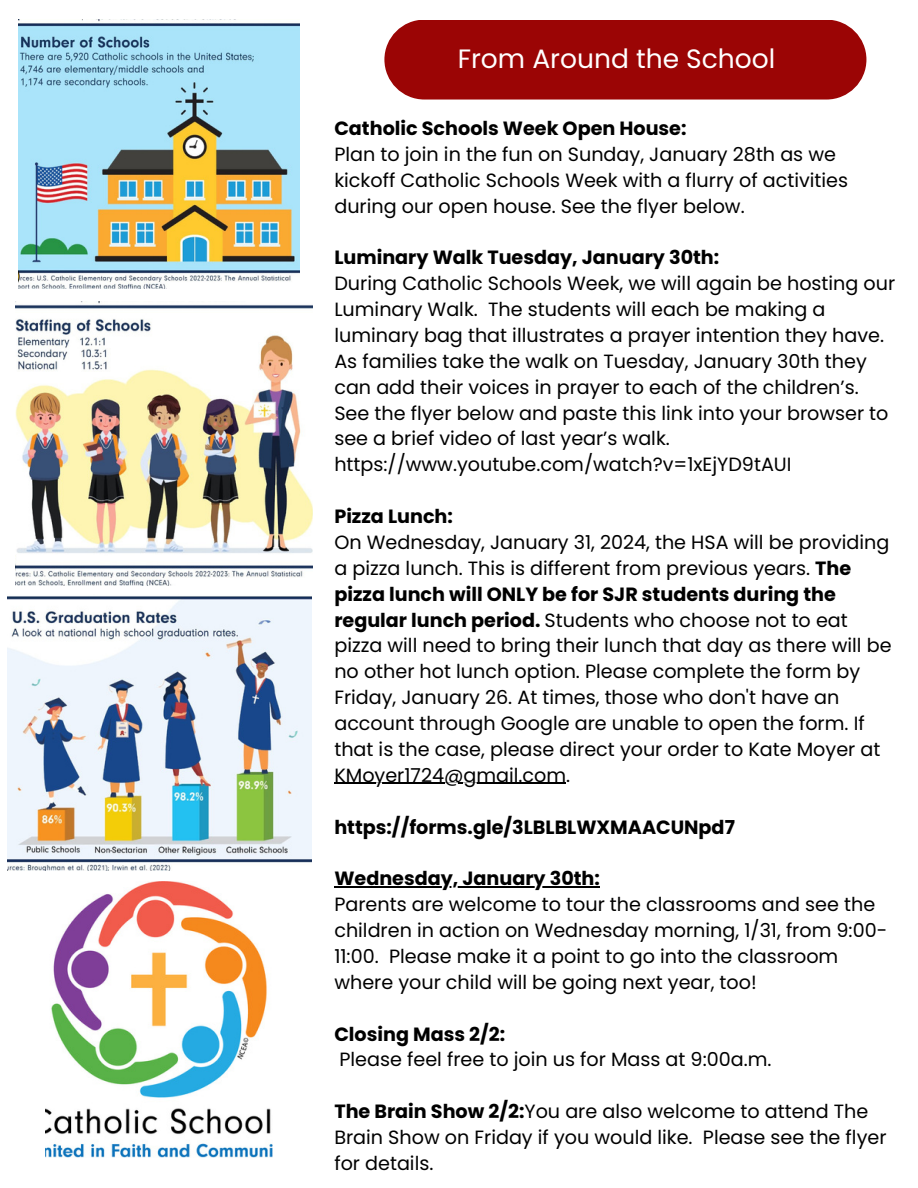
<style>
.page{position:relative;width:918px;height:1188px;background:#fff}
.page>*{position:absolute;margin:0;border:0;box-sizing:border-box;transform-origin:0 0}
.t1{font:26.55px "Poppins";color:#fff}
.t2{font:19.2px/25.8px "Poppins";color:#000}
.t3{font:700 19.2px "Poppins";color:#000}
.s1{font-weight:700}
</style>
<div class="page">
<div style="left:384px;top:20px;width:482px;height:80px;background:#9b0505;border-radius:40px"></div>
<img style="left:45px;top:882px;width:228px;height:276px">
<img style="left:19px;top:20px;width:281px;height:269px">
<img style="left:15px;top:302px;width:297px;height:283px">
<img style="left:7px;top:596px;width:305px;height:275px">
<hr style="left:334px;top:783px;width:232px;height:1px;background:#000">
<hr style="left:334px;top:886px;width:266px;height:2px;background:#000">
<p class="t1" style="left:458px;top:40px;width:319px">From Around the School</p>
<h1 class="t3" style="left:334px;top:115px;width:354px">Catholic Schools Week Open House:</h1>
<p class="t2" style="left:334px;top:141px;width:515px">Plan to join in the fun on Sunday, January 28th as we kickoff Catholic Schools Week with a flurry of activities during our open house. See the flyer below.</p>
<p class="t3" style="left:334px;top:244px;width:386px">Luminary Walk Tuesday, January 30th:</p>
<p class="t2" style="left:334px;top:271px;width:562px">During Catholic Schools Week, we will again be hosting our Luminary Walk. The students will each be making a luminary bag that illustrates a prayer intention they have.<br>As families take the walk on Tuesday, January 30th they can add their voices in prayer to each of the children’s.<br>See the flyer below and paste this link into your browser to see a brief video of last year’s walk. https://www.youtube.com/watch?v=1xEjYD9tAUI</p>
<p class="t3" style="left:334px;top:503px;width:120px">Pizza Lunch:</p>
<p class="t2" style="left:334px;top:529px;width:559px">On Wednesday, January 31, 2024, the HSA will be providing a pizza lunch. This is different from previous years. <span class="s1">The pizza lunch will ONLY be for SJR students during the regular lunch period.</span> Students who choose not to eat pizza will need to bring their lunch that day as there will be no other hot lunch option. Please complete the form by Friday, January 26. At times, those who don't have an account through Google are unable to open the form. If that is the case, please direct your order to Kate Moyer at</p>
<p class="t2" style="left:334px;top:762px;width:237px">KMoyer1724@gmail.com.</p>
<p class="t3" style="left:334px;top:813px;width:402px">https://forms.gle/3LBLBLWXMAACUNpd7</p>
<h2 class="t3" style="left:334px;top:865px;width:267px">Wednesday, January 30th:</h2>
<p class="t2" style="left:334px;top:892px;width:554px">Parents are welcome to tour the classrooms and see the children in action on Wednesday morning, 1/31, from 9:00- 11:00. Please make it a point to go into the classroom where your child will be going next year, too!</p>
<p class="t3" style="left:334px;top:1020px;width:172px">Closing Mass 2/2:</p>
<p class="t2" style="left:340px;top:1047px;width:434px">Please feel free to join us for Mass at 9:00a.m.</p>
<p class="t2" style="left:334px;top:1099px;width:554px"><span class="s1">The Brain Show 2/2:</span>You are also welcome to attend The<br>Brain Show on Friday if you would like. Please see the flyer for details.</p>
</div>
